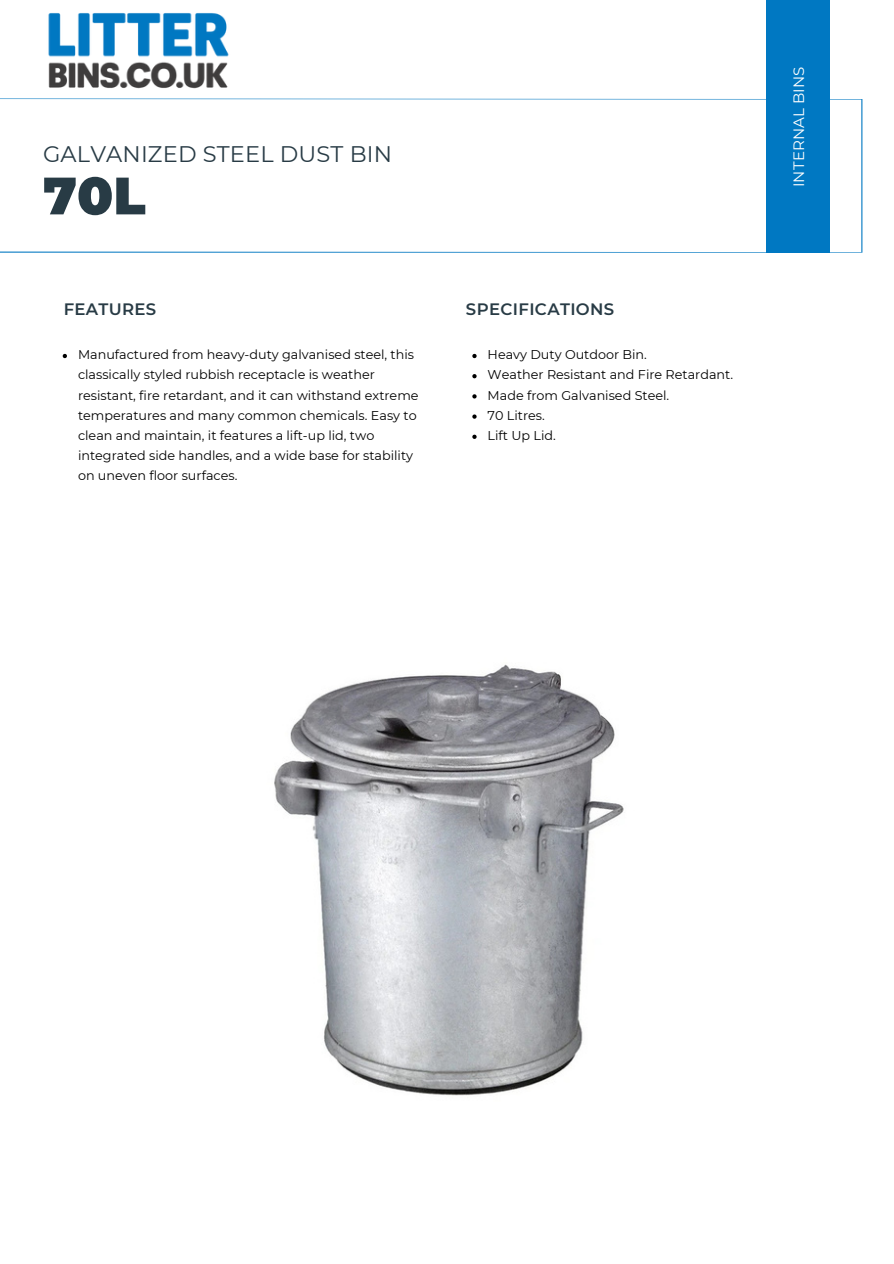
<style>
.page{position:relative;width:894px;height:1264px;background:#fff}
.page>*{position:absolute;margin:0;border:0;box-sizing:border-box;transform-origin:0 0}
.t1{font:900 52.5px "Montserrat";color:#283b45}
.t2{font:22.5px "Montserrat";letter-spacing:.005em;color:#283b45}
.t3{font:600 16.5px "Montserrat";letter-spacing:.02em;color:#283b45}
.t4{font:15px "Montserrat";letter-spacing:.01em;color:#fff}
.t5{font:12.75px/20.2px "Montserrat";color:#000}
</style>
<div class="page">
<svg style="left:0;top:98px;width:862px;height:155px"></svg>
<div style="left:765px;top:0;width:64px;height:252px;background:#0078c2"></div>
<img style="left:48px;top:13px;width:181px;height:76px">
<img style="left:274px;top:664px;width:350px;height:432px">
<svg style="left:63px;top:354px;width:4px;height:4px"></svg>
<svg style="left:472px;top:354px;width:4px;height:4px"></svg>
<svg style="left:472px;top:374px;width:4px;height:4px"></svg>
<svg style="left:472px;top:394px;width:4px;height:4px"></svg>
<svg style="left:472px;top:414px;width:4px;height:5px"></svg>
<svg style="left:472px;top:434px;width:4px;height:5px"></svg>
<p class="t2" style="left:43px;top:140px;width:350px">GALVANIZED STEEL DUST BIN</p>
<p class="t1" style="left:43px;top:163px;width:104px">70L</p>
<h4 class="t3" style="left:64px;top:299px;width:94px">FEATURES</h4>
<h4 class="t3" style="left:466px;top:299px;width:150px">SPECIFICATIONS</h4>
<h3 class="t5" style="left:78px;top:344px;width:342px">Manufactured from heavy-duty galvanised steel, this classically styled rubbish receptacle is weather resistant, fire retardant, and it can withstand extreme temperatures and many common chemicals. Easy to clean and maintain, it features a lift-up lid, two integrated side handles, and a wide base for stability on uneven floor surfaces.</h3>
<h3 class="t5" style="left:487px;top:344px;width:161px">Heavy Duty Outdoor Bin.</h3>
<p class="t5" style="left:487px;top:365px;width:247px">Weather Resistant and Fire Retardant.</p>
<p class="t5" style="left:487px;top:385px;width:183px">Made from Galvanised Steel.</p>
<p class="t5" style="left:487px;top:405px;width:59px">70 Litres.</p>
<p class="t5" style="left:487px;top:425px;width:70px">Lift Up Lid.</p>
<p class="t4" style="left:789px;top:187px;width:124px;rotate:-90deg">WHEELED BINS</p>
<p class="t4" style="left:789px;top:187px;width:122px;rotate:-90deg">INTERNAL BINS</p>
</div>
